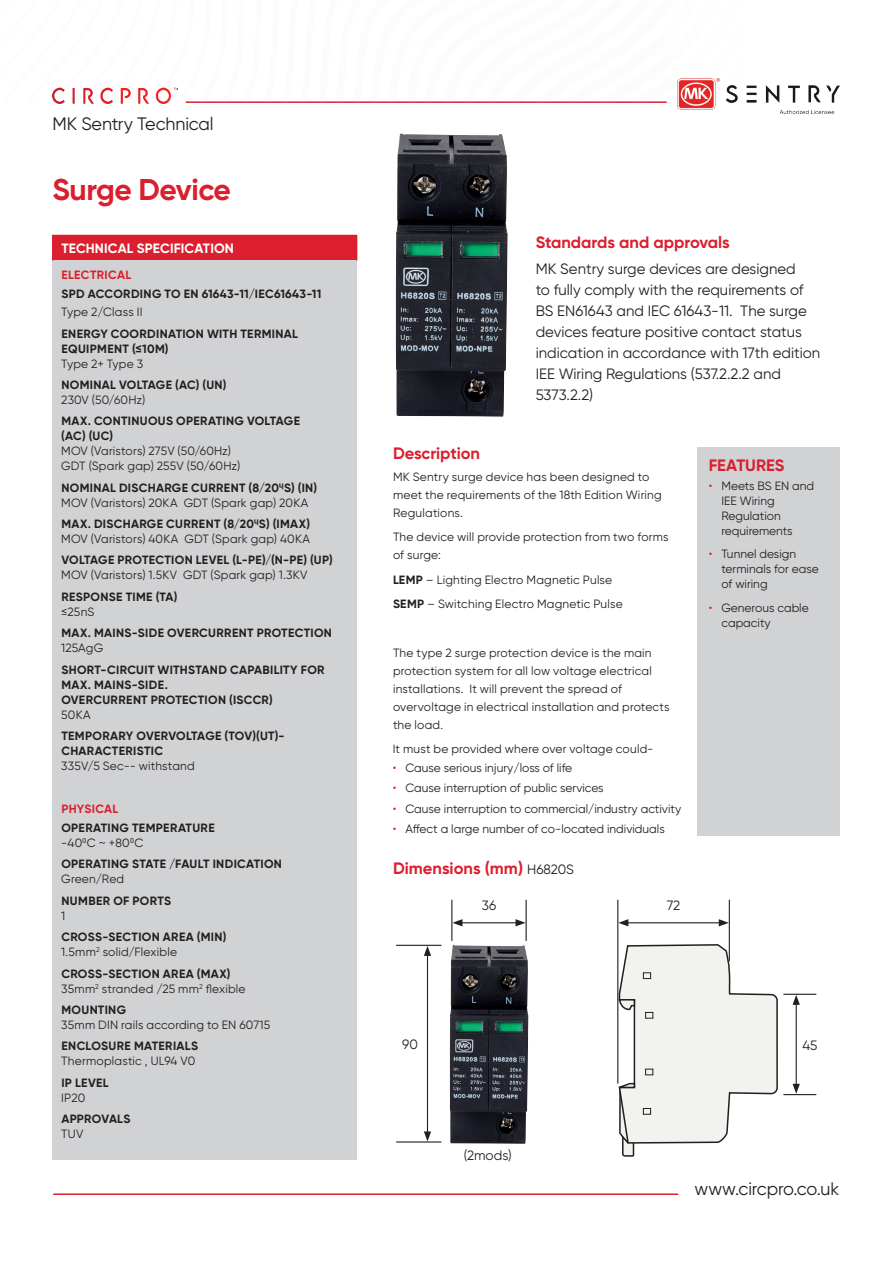
<style>
.page{position:relative;width:893px;height:1263px;background:#fff}
.page>*{position:absolute;margin:0;border:0;box-sizing:border-box;transform-origin:0 0}
.t1{font:700 30px "Gilroy";letter-spacing:-.015em;color:#dc1f2e}
.t2{font:18px "Gilroy";letter-spacing:-.01em;color:#231f20}
.t3{font:700 16.5px "Gilroy";color:#dc1f2e}
.t4{font:15px/21px "Gilroy";color:#231f20}
.t5{font:700 13.5px "Gilroy";letter-spacing:.01em;color:#fff}
.t6{font:13.5px "Gilroy";color:#231f20}
.t7{font:12px/15px "Gilroy";letter-spacing:.01em;color:#231f20}
.t8{font:700 12px/15px "Gilroy";letter-spacing:.025em;color:#231f20}
.t9{font:700 12px "Gilroy";letter-spacing:.025em;color:#dc1f2e}
.s1{font-weight:700}
.s2{font-family:"Arial";font-weight:700}
.s3{font-weight:400}
.s4{color:#dc1f2e}
.s5{font-weight:400;font-size:13.5px;color:#231f20}
</style>
<div class="page">
<hr style="left:186px;top:101px;width:481px;height:2px;background:#dc1f2e">
<svg style="left:52px;top:92px;width:379px;height:10px"></svg>
<img style="left:678px;top:78px;width:161px;height:35px">
<hr style="left:54px;top:1193px;width:624px;height:2px;background:#dc1f2e">
<div style="left:53px;top:235px;width:304px;height:26px;background:#dc1f2e"></div>
<div style="left:53px;top:261px;width:304px;height:899px;background:#d1d2d4"></div>
<svg style="left:357px;top:235px;width:1px;height:26px"></svg>
<div style="left:697px;top:447px;width:142px;height:388px;background:#d1d2d4"></div>
<img style="left:53px;top:87px;width:125px;height:17px">
<img style="left:396px;top:134px;width:112px;height:283px">
<img style="left:450px;top:945px;width:78px;height:199px">
<svg style="left:617px;top:943px;width:161px;height:214px"></svg>
<hr style="left:451px;top:900px;width:1px;height:40px;background:#231f20">
<hr style="left:427px;top:953px;width:1px;height:181px;background:#231f20">
<svg style="left:424px;top:946px;width:7px;height:10px"></svg>
<svg style="left:424px;top:1131px;width:7px;height:10px"></svg>
<hr style="left:526px;top:900px;width:1px;height:40px;background:#231f20">
<hr style="left:396px;top:945px;width:45px;height:1px;background:#231f20">
<hr style="left:396px;top:1141px;width:45px;height:1px;background:#231f20">
<hr style="left:617px;top:900px;width:1px;height:183px;background:#231f20">
<hr style="left:729px;top:900px;width:1px;height:61px;background:#231f20">
<hr style="left:460px;top:922px;width:58px;height:1px;background:#231f20">
<svg style="left:516px;top:919px;width:10px;height:7px"></svg>
<svg style="left:452px;top:919px;width:10px;height:7px"></svg>
<hr style="left:626px;top:922px;width:95px;height:1px;background:#231f20">
<svg style="left:719px;top:919px;width:10px;height:7px"></svg>
<svg style="left:618px;top:919px;width:10px;height:7px"></svg>
<hr style="left:784px;top:994px;width:32px;height:1px;background:#231f20">
<hr style="left:784px;top:1094px;width:32px;height:1px;background:#231f20">
<hr style="left:796px;top:1002px;width:1px;height:84px;background:#231f20">
<svg style="left:793px;top:995px;width:7px;height:10px"></svg>
<svg style="left:793px;top:1084px;width:7px;height:10px"></svg>
<h2 class="t2" style="left:53px;top:112px;width:162px">MK Sentry Technical</h2>
<h1 class="t1" style="left:53px;top:170px;width:180px">Surge Device</h1>
<p class="t5" style="left:61px;top:240px;width:174px">TECHNICAL SPECIFICATION</p>
<p class="t9" style="left:61px;top:267px;width:71px">ELECTRICAL</p>
<p class="t8" style="left:61px;top:286px;width:261px">SPD ACCORDING TO EN 61643-11/IEC61643-11</p>
<p class="t7" style="left:61px;top:304px;width:83px">Type 2/Class II</p>
<p class="t8" style="left:61px;top:326px;width:238px">ENERGY COORDINATION WITH TERMINAL<br>EQUIPMENT (≤10M)</p>
<p class="t7" style="left:61px;top:356px;width:83px">Type 2+ Type 3</p>
<p class="t8" style="left:61px;top:377px;width:167px">NOMINAL VOLTAGE (AC) (UN)</p>
<p class="t7" style="left:61px;top:392px;width:86px">230V (50/60Hz)</p>
<p class="t8" style="left:61px;top:413px;width:240px">MAX. CONTINUOUS OPERATING VOLTAGE (AC) (UC)</p>
<p class="t7" style="left:61px;top:443px;width:181px">MOV (Varistors) 275V (50/60Hz)<br>GDT (Spark gap) 255V (50/60Hz)</p>
<p class="t7" style="left:61px;top:480px;width:257px"><span class="s1">NOMINAL DISCHARGE CURRENT (8/20</span><span class="s2">ᶣ</span><span class="s1">S) (IN)<br></span>MOV (Varistors) 20KA GDT (Spark gap) 20KA</p>
<p class="t7" style="left:61px;top:516px;width:250px"><span class="s1">MAX. DISCHARGE CURRENT (8/20</span><span class="s2">ᶣ</span><span class="s1">S) (IMAX)<br></span>MOV (Varistors) 40KA GDT (Spark gap) 40KA</p>
<p class="t8" style="left:61px;top:553px;width:273px">VOLTAGE PROTECTION LEVEL (L-PE)/(N-PE) (UP)</p>
<p class="t7" style="left:61px;top:568px;width:248px">MOV (Varistors) 1.5KV GDT (Spark gap) 1.3KV</p>
<p class="t8" style="left:61px;top:589px;width:118px">RESPONSE TIME (TA)</p>
<p class="t7" style="left:61px;top:604px;width:35px">≤25nS</p>
<p class="t8" style="left:61px;top:625px;width:272px">MAX. MAINS-SIDE OVERCURRENT PROTECTION</p>
<p class="t7" style="left:61px;top:640px;width:44px">125AgG</p>
<p class="t8" style="left:61px;top:662px;width:265px">SHORT-CIRCUIT WITHSTAND CAPABILITY FOR<br>MAX. MAINS-SIDE.<br>OVERCURRENT PROTECTION (ISCCR)</p>
<p class="t7" style="left:61px;top:707px;width:31px">50KA</p>
<p class="t8" style="left:61px;top:728px;width:225px">TEMPORARY OVERVOLTAGE (TOV)(UT)-<br>CHARACTERISTIC</p>
<p class="t7" style="left:61px;top:758px;width:135px">335V/5 Sec-- withstand</p>
<p class="t9" style="left:61px;top:801px;width:59px">PHYSICAL</p>
<p class="t8" style="left:61px;top:820px;width:155px">OPERATING TEMPERATURE <span class="s3">-40</span><sup>0</sup><span class="s3">C ~ +80</span><sup>0</sup><span class="s3">C</span></p>
<p class="t8" style="left:61px;top:857px;width:222px">OPERATING STATE /FAULT INDICATION</p>
<p class="t7" style="left:61px;top:871px;width:64px">Green/Red</p>
<p class="t8" style="left:61px;top:893px;width:111px">NUMBER OF PORTS</p>
<p class="t7" style="left:61px;top:908px;width:6px">1</p>
<p class="t8" style="left:61px;top:929px;width:167px">CROSS-SECTION AREA (MIN)<br><span class="s3">1.5mm</span><sup>2</sup> <span class="s3">solid/Flexible</span></p>
<p class="t7" style="left:61px;top:966px;width:186px"><span class="s1">CROSS-SECTION AREA (MAX)<br></span>35mm<sup>2</sup> stranded /25 mm<sup>2</sup> flexible</p>
<p class="t8" style="left:61px;top:1002px;width:66px">MOUNTING</p>
<p class="t7" style="left:61px;top:1017px;width:210px">35mm DIN rails according to EN 60715</p>
<p class="t8" style="left:61px;top:1038px;width:138px">ENCLOSURE MATERIALS</p>
<p class="t7" style="left:61px;top:1053px;width:135px">Thermoplastic , UL94 V0</p>
<p class="t8" style="left:61px;top:1075px;width:49px">IP LEVEL</p>
<p class="t7" style="left:61px;top:1090px;width:25px">IP20</p>
<p class="t8" style="left:61px;top:1111px;width:71px">APPROVALS</p>
<p class="t7" style="left:61px;top:1126px;width:24px">TUV</p>
<h3 class="t3" style="left:536px;top:232px;width:196px">Standards and approvals</h3>
<p class="t4" style="left:536px;top:258px;width:286px">MK Sentry surge devices are designed<br>to fully comply with the requirements of BS EN61643 and IEC 61643-11. The surge devices feature positive contact status indication in accordance with 17th edition IEE Wiring Regulations (537.2.2.2 and 5373.2.2)</p>
<h3 class="t3" style="left:393px;top:442px;width:89px">Description</h3>
<p class="t7" style="left:393px;top:467px;width:270px;line-height:18px">MK Sentry surge device has been designed to meet the requirements of the 18th Edition Wiring<br>Regulations.</p>
<p class="t7" style="left:393px;top:528px;width:277px;line-height:18px">The device will provide protection from two forms of surge:</p>
<p class="t7" style="left:393px;top:567px;width:231px;line-height:24.5px"><span class="s1">LEMP</span> – Lighting Electro Magnetic Pulse<br><span class="s1">SEMP</span> – Switching Electro Magnetic Pulse</p>
<p class="t7" style="left:393px;top:643px;width:278px;line-height:18px">The type 2 surge protection device is the main protection system for all low voltage electrical installations. It will prevent the spread of overvoltage in electrical installation and protects the load.</p>
<p class="t7" style="left:393px;top:742px;width:262px">It must be provided where over voltage could-</p>
<p class="t7" style="left:393px;top:760px;width:181px"><span class="s4">•</span> Cause serious injury/loss of life</p>
<p class="t7" style="left:393px;top:780px;width:213px"><span class="s4">•</span> Cause interruption of public services</p>
<p class="t7" style="left:393px;top:801px;width:290px"><span class="s4">•</span> Cause interruption to commercial/industry activity</p>
<p class="t7" style="left:393px;top:821px;width:274px"><span class="s4">•</span> Affect a large number of co-located individuals</p>
<h3 class="t3" style="left:393px;top:858px;width:182px">Dimensions (mm) <span class="s5">H6820S</span></h3>
<p class="t6" style="left:482px;top:897px;width:16px">36</p>
<p class="t6" style="left:667px;top:897px;width:15px">72</p>
<h3 class="t3" style="left:709px;top:454px;width:77px">FEATURES</h3>
<p class="t7" style="left:721px;top:478px;width:94px;text-indent:-13px"><span class="s4">•</span> Meets BS EN and<br>IEE Wiring<br>Regulation requirements</p>
<p class="t7" style="left:721px;top:546px;width:99px;text-indent:-13px"><span class="s4">•</span> Tunnel design terminals for ease of wiring</p>
<p class="t7" style="left:721px;top:600px;width:89px;text-indent:-13px"><span class="s4">•</span> Generous cable capacity</p>
<p class="t6" style="left:402px;top:1036px;width:17px">90</p>
<p class="t6" style="left:464px;top:1147px;width:50px">(2mods)</p>
<p class="t6" style="left:802px;top:1037px;width:17px">45</p>
<h2 class="t2" style="left:694px;top:1178px;width:146px">www.circpro.co.uk</h2>
</div>
